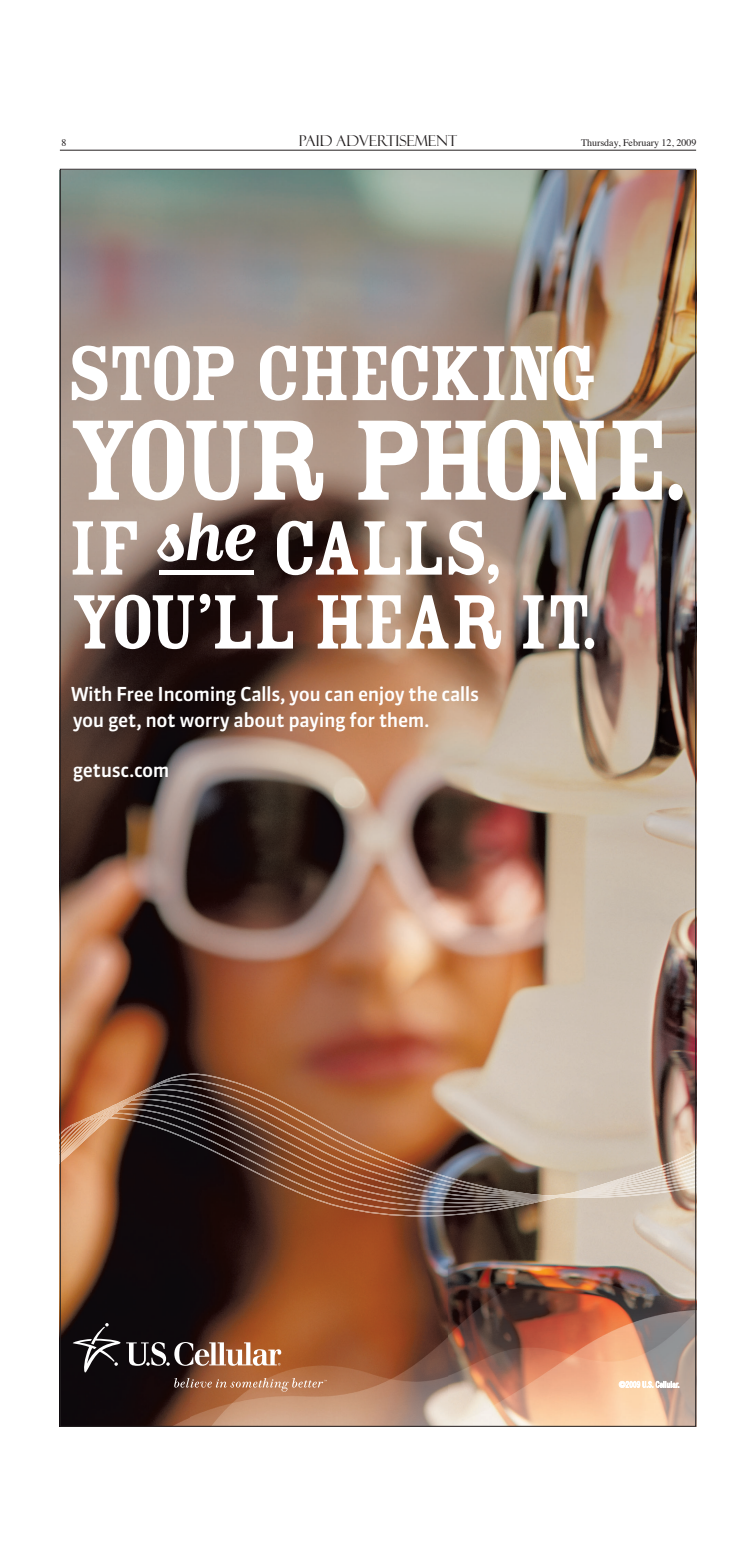
<style>
.page{position:relative;width:756px;height:1544px;background:#fff}
.page>*{position:absolute;margin:0;border:0;box-sizing:border-box;transform-origin:0 0}
.t1{font:125.48px "Rosewood Std Fill";letter-spacing:-.1em;color:#fff}
.t2{font:85.58px "Rosewood Std Fill";letter-spacing:-.07em;color:#fff}
.t3{font:84.61px/73.9px "Rosewood Std Fill";letter-spacing:-.045em;color:#fff}
.t4{font:500 19.25px/26.2px "Sanuk OT";letter-spacing:-.025em;color:#fff}
.t5{font:14.96px "Felix Titling";color:#231f20}
.t6{font:9.97px "Times";color:#231f20}
</style>
<div class="page">
<hr style="left:60px;top:150px;width:636px;height:1px;background:#231f20">
<img style="left:62px;top:171px;width:632px;height:1079px">
<img style="left:62px;top:1250px;width:632px;height:174px">
<hr style="left:159px;top:570px;width:95px;height:4px;background:#fff">
<img style="left:62px;top:1073px;width:632px;height:143px">
<svg style="left:71px;top:1323px;width:256px;height:68px;background:#6c4937"></svg>
<svg style="left:619px;top:1381px;width:60px;height:6px"></svg>
<p class="t6" style="left:62px;top:138px;width:6px">8</p>
<p class="t5" style="left:299px;top:132px;width:160px">PAID ADVERTISEMENT</p>
<p class="t6" style="left:581px;top:139px;width:117px">Thursday, February 12, 2009</p>
<h2 class="t2" style="left:66px;top:320px;width:533px">STOP CHECKING</h2>
<h1 class="t1" style="left:66px;top:383px;width:627px">YOUR PHONE.</h1>
<h3 class="t3" style="left:68px;top:508px;width:533px">IF <sup>she</sup> CALLS,<br>YOU’LL HEAR IT.</h3>
<p class="t4" style="left:70px;top:681px;width:410px">With Free Incoming Calls, you can enjoy the calls you get, not worry about paying for them.</p>
<p class="t4" style="left:73px;top:757px;width:98px">getusc.com</p>
</div>
